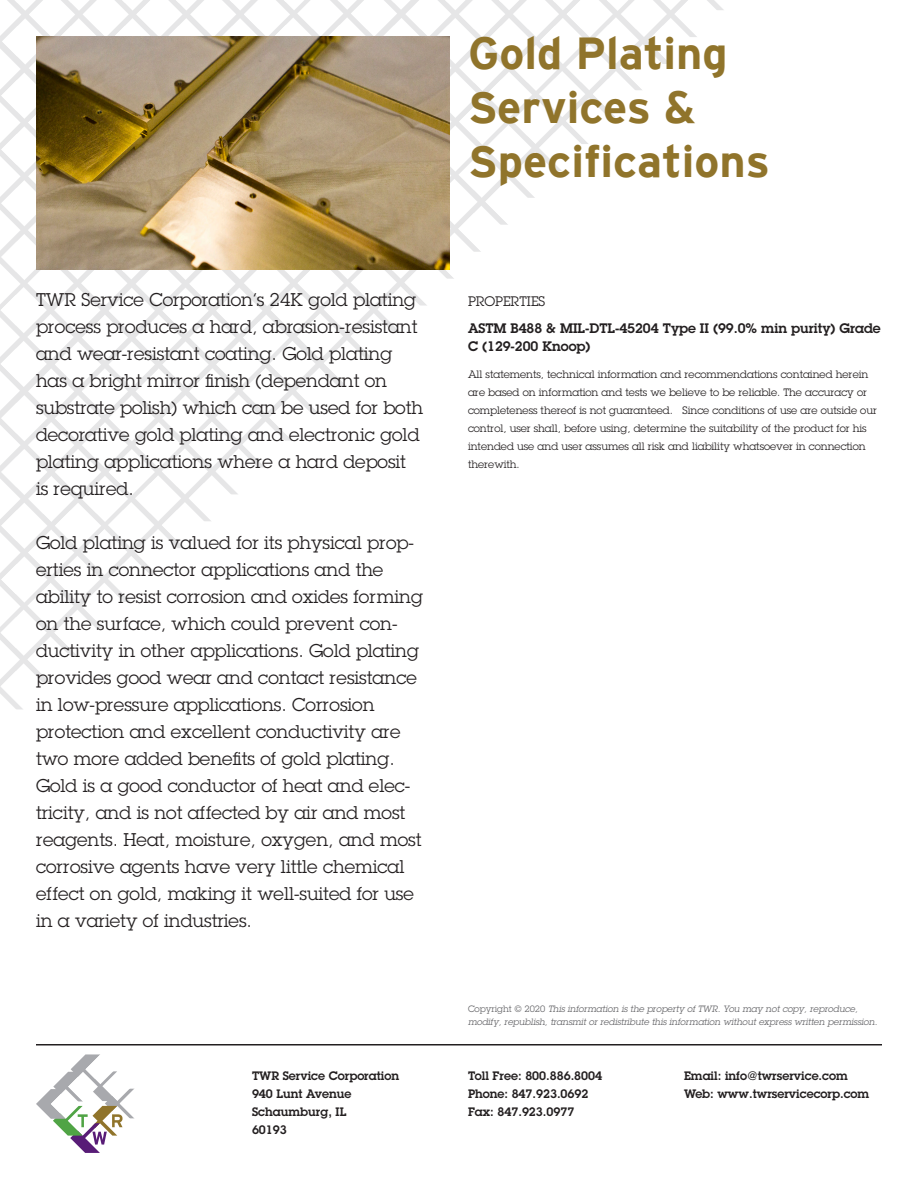
<style>
.page{position:relative;width:918px;height:1188px;background:#fff}
.page>*{position:absolute;margin:0;border:0;box-sizing:border-box;transform-origin:0 0}
.t1{font:700 45px/54px "Interstate Mono";color:#90742b}
.t2{font:18px/27px "Lubalin Graph Std";color:#231f20}
.t3{font:600 13.5px/18px "Lubalin Graph Std";color:#231f20}
.t4{font:13.5px "Lubalin Graph Std";color:#231f20}
.t5{font:600 12px/18px "Lubalin Graph Std";color:#231f20}
.t6{font:10.5px/18px "Lubalin Graph Std";color:#231f20}
.t7{font:italic 9px/13.5px "Lubalin Graph Std";color:#636366}
.s1{font-style:normal}
</style>
<div class="page">
<img style="left:36px;top:36px;width:414px;height:234px">
<svg style="left:36px;top:1054px;width:98px;height:99px"></svg>
<hr style="left:36px;top:1044px;width:846px;height:2px;background:#231f20">
<p class="t2" style="left:36px;top:286px;width:388px">TWR Service Corporation’s 24K gold plating process produces a hard, abrasion-resistant and wear-resistant coating. Gold plating has a bright mirror finish (dependant on substrate polish) which can be used for both decorative gold plating and electronic gold plating applications where a hard deposit<br>is required.</p>
<p class="t2" style="left:36px;top:529px;width:388px">Gold plating is valued for its physical prop&shy;erties in connector applications and the ability to resist corrosion and oxides forming on the surface, which could prevent con&shy;ductivity in other applications. Gold plating provides good wear and contact resistance in low-pressure applications. Corrosion protection and excellent conductivity are two more added benefits of gold plating.<br>Gold is a good conductor of heat and elec&shy;tricity, and is not affected by air and most reagents. Heat, moisture, oxygen, and most corrosive agents have very little chemical effect on gold, making it well-suited for use in a variety of industries.</p>
<p class="t5" style="left:252px;top:1067px;width:149px">TWR Service Corporation</p>
<p class="t5" style="left:252px;top:1085px;width:101px">940 Lunt Avenue<br>Schaumburg, IL<br>60193</p>
<p class="t1" style="left:468px;top:26px;width:304px">Gold Plating<br>Services &amp;<br>Specifications</p>
<p class="t4" style="left:468px;top:293px;width:79px">PROPERTIES</p>
<p class="t3" style="left:468px;top:319px;width:414px">ASTM B488 &amp; MIL-DTL-45204 Type II (99.0% min purity) Grade<br>C (129-200 Knoop)</p>
<p class="t6" style="left:468px;top:365px;width:410px">All statements, technical information and recommendations contained herein are based on information and tests we believe to be reliable. The accuracy or completeness thereof is not guaranteed. Since conditions of use are outside our control, user shall, before using, determine the suitability of the product for his intended use and user assumes all risk and liability whatsoever in connection therewith.</p>
<p class="t7" style="left:468px;top:1002px;width:411px"><span class="s1">Copyright © 2020</span> This information is the property of TWR. You may not copy, reproduce, modify, republish, transmit or redistribute this information without express written permission.</p>
<p class="t5" style="left:468px;top:1067px;width:136px">Toll Free: 800.886.8004<br>Phone: 847.923.0692<br>Fax: 847.923.0977</p>
<p class="t5" style="left:684px;top:1067px;width:165px">Email: info@twrservice.com</p>
<p class="t5" style="left:684px;top:1085px;width:187px">Web: www.twrservicecorp.com</p>
</div>
